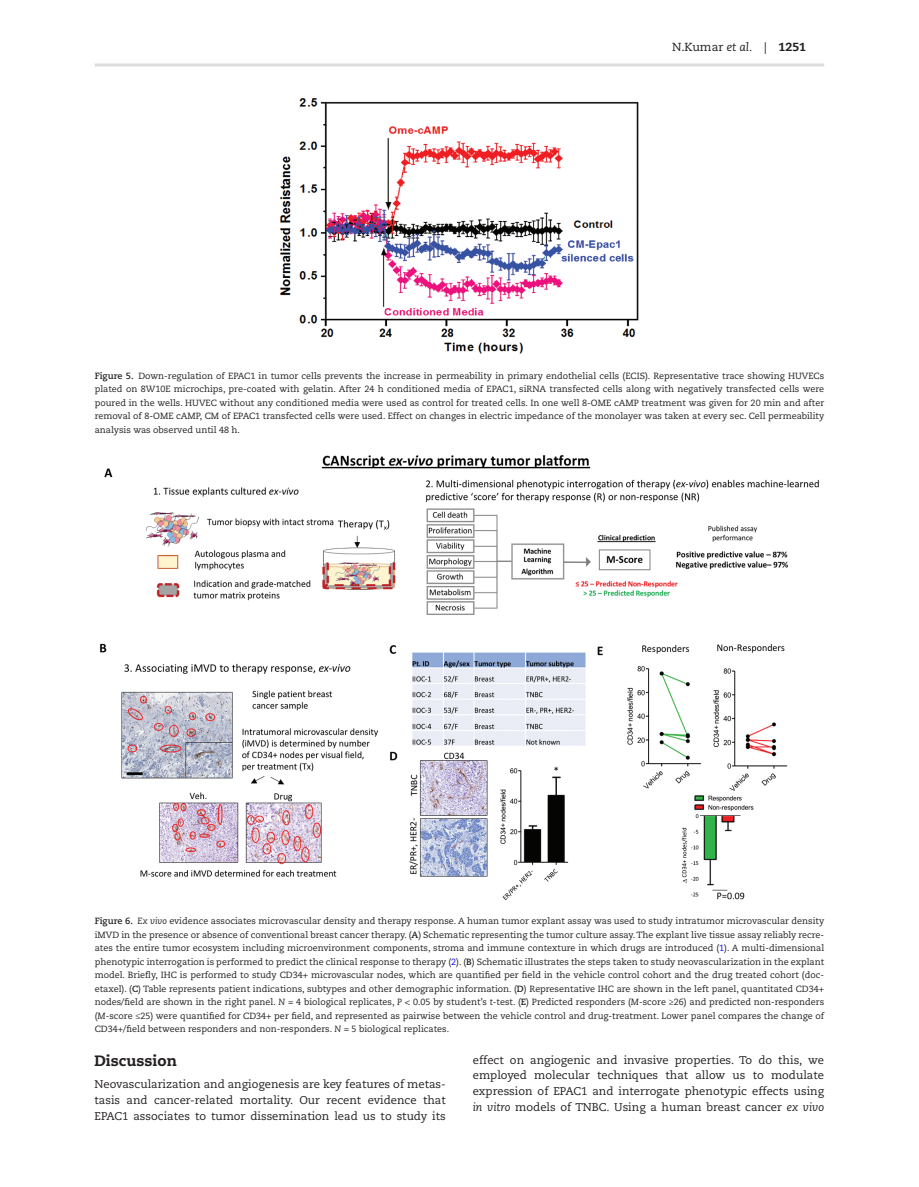
<style>
.page{position:relative;width:919px;height:1187px;background:#fff}
.page>*{position:absolute;margin:0;border:0;box-sizing:border-box;transform-origin:0 0}
.t1{font:800 15px "Caecilia LT Std";color:#231f20}
.t2{font:11.7px "Caecilia LT Std";color:#231f20}
.t3{font:11.25px/15.8px "Caecilia LT Std";color:#231f20;text-align:justify}
.t4{font:9px/13.5px "Caecilia LT Std";color:#231f20;text-align:justify}
.s1{font-style:italic}
.s2{font-weight:800}
.s3{font-weight:700}
.s4{color:#00f}
</style>
<div class="page">
<hr style="left:95px;top:63px;width:729px;height:3px;background:#dcdddf">
<img style="left:280px;top:98px;width:359px;height:256px">
<img style="left:99px;top:455px;width:720px;height:445px">
<p class="t2" style="left:672px;top:41px;width:135px">N.Kumar <span class="s1">et al.</span> | <span class="s2">1251</span></p>
<p class="t4" style="left:95px;top:369px;width:731px"><span class="s3">Figure 5.</span> Down-regulation of EPAC1 in tumor cells prevents the increase in permeability in primary endothelial cells (ECIS). Representative trace showing HUVECs plated on 8W10E microchips, pre-coated with gelatin. After 24 h conditioned media of EPAC1, siRNA transfected cells along with negatively transfected cells were poured in the wells. HUVEC without any conditioned media were used as control for treated cells. In one well 8-OME cAMP treatment was given for 20 min and after removal of 8-OME cAMP, CM of EPAC1 transfected cells were used. Effect on changes in electric impedance of the monolayer was taken at every sec. Cell permeability analysis was observed until 48 h.</p>
<p class="t4" style="left:95px;top:914px;width:731px"><span class="s3">Figure 6.</span> <span class="s1">Ex vivo</span> evidence associates microvascular density and therapy response. A human tumor explant assay was used to study intratumor microvascular density iMVD in the presence or absence of conventional breast cancer therapy. (<span class="s3">A</span>) Schematic representing the tumor culture assay. The explant live tissue assay reliably recre&shy;ates the entire tumor ecosystem including microenvironment components, stroma and immune contexture in which drugs are introduced (<span class="s4">1</span>). A multi-dimensional phenotypic interrogation is performed to predict the clinical response to therapy (<span class="s4">2</span>). (<span class="s3">B</span>) Schematic illustrates the steps taken to study neovascularization in the explant model. Briefly, IHC is performed to study CD34+ microvascular nodes, which are quantified per field in the vehicle control cohort and the drug treated cohort (doc&shy;etaxel). (<span class="s3">C</span>) Table represents patient indications, subtypes and other demographic information. (<span class="s3">D</span>) Representative IHC are shown in the left panel, quantitated CD34+ nodes/field are shown in the right panel. <span class="s1">N</span> = 4 biological replicates, <span class="s1">P</span> &lt; 0.05 by student’s <span class="s1">t</span>-test. (<span class="s3">E</span>) Predicted responders (<span class="s1">M</span>-score ≥26) and predicted non-responders (<span class="s1">M</span>-score ≤25) were quantified for CD34+ per field, and represented as pairwise between the vehicle control and drug-treatment. Lower panel compares the change of CD34+/field between responders and non-responders. <span class="s1">N</span> = 5 biological replicates.</p>
<h1 class="t1" style="left:94px;top:1051px;width:84px">Discussion</h1>
<p class="t3" style="left:94px;top:1076px;width:353px">Neovascularization and angiogenesis are key features of metas&shy;tasis and cancer-related mortality. Our recent evidence that EPAC1 associates to tumor dissemination lead us to study its</p>
<p class="t3" style="left:472px;top:1051px;width:353px">effect on angiogenic and invasive properties. To do this, we employed molecular techniques that allow us to modulate expression of EPAC1 and interrogate phenotypic effects using <span class="s1">in vitro</span> models of TNBC. Using a human breast cancer <span class="s1">ex vivo</span></p>
</div>
